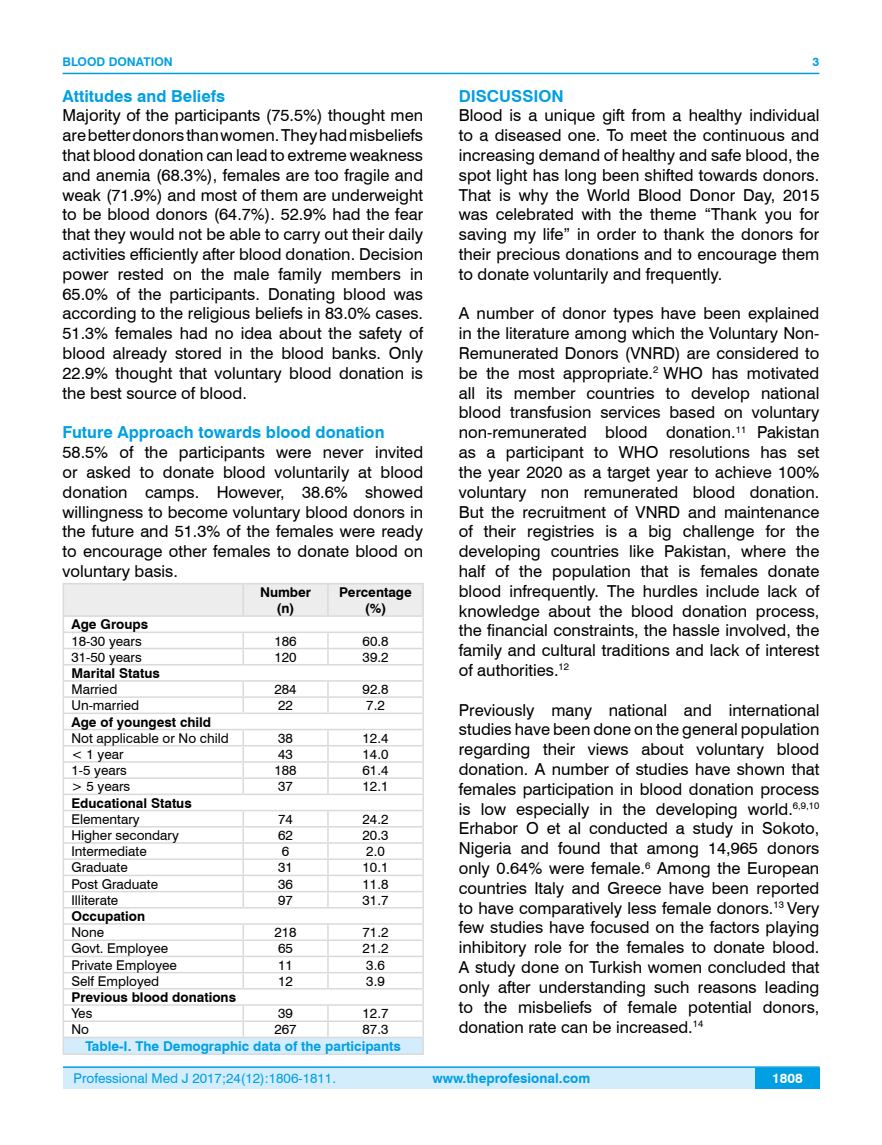
<style>
.page{position:relative;width:882px;height:1145px;background:#fff}
.page>*{position:absolute;margin:0;border:0;box-sizing:border-box;transform-origin:0 0}
.t1{font:16.5px/19.8px "Swiss 721 BT";color:#000;text-align:justify}
.t2{font:700 16.5px "Swiss 721 BT";color:#009fe3}
.t3{font:13.5px "Swiss 721 BT";color:#000}
.t4{font:700 13.5px/16.2px "Swiss 721 BT";color:#000;text-align:center}
.t5{font:700 13.5px "Swiss 721 BT";color:#009fe3}
.t6{font:13.5px "Swiss 721 BT";color:#009fe3}
.t7{font:700 13.5px "Swiss 721 BT";color:#fff}
.t8{font:700 12px "Swiss 721 BT";color:#009fe3}
</style>
<div class="page">
<div style="left:63px;top:1067px;width:756px;height:21px;background:#d4edfc"></div>
<hr style="left:63px;top:1066px;width:756px;height:2px;background:#009fe3">
<div style="left:754px;top:1068px;width:65px;height:20px;background:#009fe3"></div>
<hr style="left:63px;top:73px;width:756px;height:1px;background:#009fe3">
<svg style="left:63px;top:583px;width:360px;height:470px"></svg>
<hr style="left:63px;top:1053px;width:180px;height:2px;background:#dadada">
<hr style="left:243px;top:1053px;width:85px;height:2px;background:#dadada">
<hr style="left:328px;top:1053px;width:95px;height:2px;background:#dadada">
<p class="t8" style="left:63px;top:53px;width:112px">BLOOD DONATION</p>
<p class="t2" style="left:63px;top:84px;width:164px">Attitudes and Beliefs</p>
<p class="t1" style="left:63px;top:105px;width:362px">Majority of the participants (75.5%) thought men are better donors than women. They had misbeliefs that blood donation can lead to extreme weakness and anemia (68.3%), females are too fragile and weak (71.9%) and most of them are underweight to be blood donors (64.7%). 52.9% had the fear that they would not be able to carry out their daily activities efficiently after blood donation. Decision power rested on the male family members in 65.0% of the participants. Donating blood was according to the religious beliefs in 83.0% cases.<br>51.3% females had no idea about the safety of blood already stored in the blood banks. Only 22.9% thought that voluntary blood donation is the best source of blood.</p>
<p class="t2" style="left:63px;top:421px;width:323px">Future Approach towards blood donation</p>
<p class="t1" style="left:63px;top:442px;width:362px">58.5% of the participants were never invited or asked to donate blood voluntarily at blood donation camps. However, 38.6% showed willingness to become voluntary blood donors in the future and 51.3% of the females were ready to encourage other females to donate blood on voluntary basis.</p>
<p class="t4" style="left:260px;top:583px;width:53px">Number (n)</p>
<p class="t4" style="left:339px;top:583px;width:74px">Percentage (%)</p>
<p class="t4" style="left:71px;top:616px;width:78px">Age Groups</p>
<p class="t3" style="left:71px;top:631px;width:72px">18-30 years</p>
<p class="t3" style="left:274px;top:631px;width:24px">186</p>
<p class="t3" style="left:362px;top:631px;width:27px">60.8</p>
<p class="t3" style="left:71px;top:647px;width:72px">31-50 years</p>
<p class="t3" style="left:274px;top:647px;width:24px">120</p>
<p class="t3" style="left:362px;top:647px;width:27px">39.2</p>
<p class="t4" style="left:71px;top:664px;width:90px">Marital Status</p>
<p class="t3" style="left:71px;top:680px;width:47px">Married</p>
<p class="t3" style="left:274px;top:680px;width:24px">284</p>
<p class="t3" style="left:362px;top:680px;width:27px">92.8</p>
<p class="t3" style="left:71px;top:696px;width:69px">Un-married</p>
<p class="t3" style="left:278px;top:696px;width:16px">22</p>
<p class="t3" style="left:366px;top:696px;width:20px">7.2</p>
<p class="t4" style="left:71px;top:713px;width:141px">Age of youngest child</p>
<p class="t3" style="left:71px;top:728px;width:159px">Not applicable or No child</p>
<p class="t3" style="left:278px;top:728px;width:16px">38</p>
<p class="t3" style="left:362px;top:728px;width:27px">12.4</p>
<p class="t3" style="left:71px;top:745px;width:54px">&lt; 1 year</p>
<p class="t3" style="left:278px;top:745px;width:16px">43</p>
<p class="t3" style="left:362px;top:745px;width:27px">14.0</p>
<p class="t3" style="left:71px;top:761px;width:57px">1-5 years</p>
<p class="t3" style="left:274px;top:761px;width:24px">188</p>
<p class="t3" style="left:362px;top:761px;width:27px">61.4</p>
<p class="t3" style="left:71px;top:777px;width:60px">&gt; 5 years</p>
<p class="t3" style="left:278px;top:777px;width:16px">37</p>
<p class="t3" style="left:362px;top:777px;width:27px">12.1</p>
<p class="t4" style="left:71px;top:794px;width:122px">Educational Status</p>
<p class="t3" style="left:71px;top:809px;width:70px">Elementary</p>
<p class="t3" style="left:278px;top:809px;width:16px">74</p>
<p class="t3" style="left:362px;top:809px;width:27px">24.2</p>
<p class="t3" style="left:71px;top:826px;width:109px">Higher secondary</p>
<p class="t3" style="left:278px;top:826px;width:16px">62</p>
<p class="t3" style="left:362px;top:826px;width:27px">20.3</p>
<p class="t3" style="left:71px;top:842px;width:77px">Intermediate</p>
<p class="t3" style="left:282px;top:842px;width:9px">6</p>
<p class="t3" style="left:366px;top:842px;width:20px">2.0</p>
<p class="t3" style="left:71px;top:858px;width:58px">Graduate</p>
<p class="t3" style="left:278px;top:858px;width:16px">31</p>
<p class="t3" style="left:362px;top:858px;width:27px">10.1</p>
<p class="t3" style="left:71px;top:874px;width:88px">Post Graduate</p>
<p class="t3" style="left:278px;top:874px;width:16px">36</p>
<p class="t3" style="left:362px;top:874px;width:27px">11.8</p>
<p class="t3" style="left:71px;top:890px;width:48px">Illiterate</p>
<p class="t3" style="left:278px;top:890px;width:16px">97</p>
<p class="t3" style="left:362px;top:890px;width:27px">31.7</p>
<p class="t4" style="left:71px;top:907px;width:75px">Occupation</p>
<p class="t3" style="left:71px;top:923px;width:34px">None</p>
<p class="t3" style="left:274px;top:923px;width:24px">218</p>
<p class="t3" style="left:362px;top:923px;width:27px">71.2</p>
<p class="t3" style="left:71px;top:939px;width:98px">Govt. Employee</p>
<p class="t3" style="left:278px;top:939px;width:16px">65</p>
<p class="t3" style="left:362px;top:939px;width:27px">21.2</p>
<p class="t3" style="left:71px;top:955px;width:107px">Private Employee</p>
<p class="t3" style="left:278px;top:955px;width:16px">11</p>
<p class="t3" style="left:366px;top:955px;width:20px">3.6</p>
<p class="t3" style="left:71px;top:971px;width:89px">Self Employed</p>
<p class="t3" style="left:278px;top:971px;width:16px">12</p>
<p class="t3" style="left:366px;top:971px;width:20px">3.9</p>
<p class="t4" style="left:71px;top:988px;width:166px">Previous blood donations</p>
<p class="t3" style="left:71px;top:1004px;width:22px">Yes</p>
<p class="t3" style="left:278px;top:1004px;width:16px">39</p>
<p class="t3" style="left:362px;top:1004px;width:27px">12.7</p>
<p class="t3" style="left:71px;top:1020px;width:19px">No</p>
<p class="t3" style="left:274px;top:1020px;width:24px">267</p>
<p class="t3" style="left:362px;top:1020px;width:27px">87.3</p>
<p class="t5" style="left:85px;top:1036px;width:317px">Table-I. The Demographic data of the participants</p>
<p class="t8" style="left:812px;top:53px;width:8px">3</p>
<p class="t2" style="left:458px;top:84px;width:106px">DISCUSSION</p>
<p class="t1" style="left:458px;top:105px;width:362px">Blood is a unique gift from a healthy individual to a diseased one. To meet the continuous and increasing demand of healthy and safe blood, the spot light has long been shifted towards donors.<br>That is why the World Blood Donor Day, 2015 was celebrated with the theme “Thank you for saving my life” in order to thank the donors for their precious donations and to encourage them to donate voluntarily and frequently.</p>
<p class="t1" style="left:458px;top:303px;width:362px">A number of donor types have been explained in the literature among which the Voluntary Non-Remunerated Donors (VNRD) are considered to be the most appropriate.<sup>2</sup> WHO has motivated all its member countries to develop national blood transfusion services based on voluntary non-remunerated blood donation.<sup>11</sup> Pakistan as a participant to WHO resolutions has set the year 2020 as a target year to achieve 100% voluntary non remunerated blood donation.<br>But the recruitment of VNRD and maintenance of their registries is a big challenge for the developing countries like Pakistan, where the half of the population that is females donate blood infrequently. The hurdles include lack of knowledge about the blood donation process, the financial constraints, the hassle involved, the family and cultural traditions and lack of interest of authorities.<sup>12</sup></p>
<p class="t1" style="left:458px;top:699px;width:362px">Previously many national and international studies have been done on the general population regarding their views about voluntary blood donation. A number of studies have shown that females participation in blood donation process is low especially in the developing world.<sup>6,9,10<br></sup>Erhabor O et al conducted a study in Sokoto, Nigeria and found that among 14,965 donors only 0.64% were female.<sup>6</sup> Among the European countries Italy and Greece have been reported to have comparatively less female donors.<sup>13</sup> Very few studies have focused on the factors playing inhibitory role for the females to donate blood.<br>A study done on Turkish women concluded that only after understanding such reasons leading to the misbeliefs of female potential donors, donation rate can be increased.<sup>14</sup></p>
<p class="t6" style="left:74px;top:1069px;width:264px">Professional Med J 2017;24(12):1806-1811.</p>
<p class="t5" style="left:432px;top:1069px;width:159px">www.theprofesional.com</p>
<p class="t7" style="left:771px;top:1069px;width:32px">1808</p>
</div>
